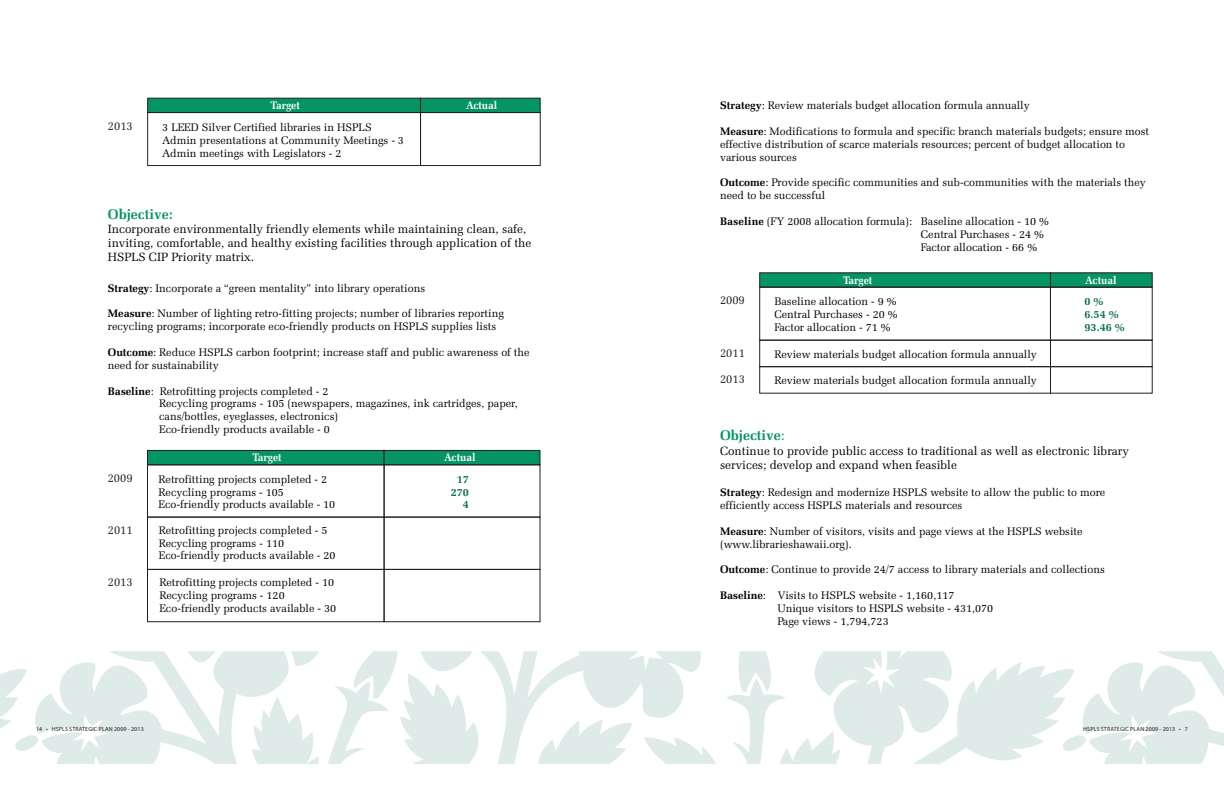
<style>
.page{position:relative;width:1224px;height:792px;background:#fff}
.page>*{position:absolute;margin:0;border:0;box-sizing:border-box;transform-origin:0 0}
.t1{font:700 14px "Zapf Elliptical 711 BT";color:#059466}
.t2{font:12px/14px "Zapf Elliptical 711 BT";color:#000}
.t3{font:12px/25.9px "Zapf Elliptical 711 BT";color:#231f20;scale:.94 1}
.t4{font:11px/12.8px "Zapf Elliptical 711 BT";color:#000}
.t5{font:700 11px "Zapf Elliptical 711 BT";color:#fff;scale:.94 1}
.t6{font:700 11px/12.9px "Zapf Elliptical 711 BT";color:#0a704f}
.t7{font:6px "Myriad Pro";letter-spacing:.02em;color:#231f20}
.s1{font-weight:700}
.s2{font-weight:400}
</style>
<div class="page">
<svg style="left:400px;top:651px;width:824px;height:113px;fill:#deebe8"></svg>
<svg style="left:0;top:651px;width:397px;height:113px"></svg>
<svg style="left:759px;top:272px;width:394px;height:16px;background:#0c8961"></svg>
<div style="left:759px;top:287px;width:292px;height:53px;border:1px solid #231f20"></div>
<div style="left:1050px;top:287px;width:102px;height:53px;border:1px solid #231f20"></div>
<div style="left:759px;top:340px;width:292px;height:27px;border:1px solid #231f20"></div>
<div style="left:1050px;top:340px;width:102px;height:27px;border:1px solid #231f20"></div>
<div style="left:759px;top:366px;width:292px;height:27px;border:1px solid #231f20"></div>
<div style="left:1050px;top:366px;width:102px;height:27px;border:1px solid #231f20"></div>
<div style="left:147px;top:112px;width:274px;height:54px;border:1px solid #231f20"></div>
<div style="left:420px;top:112px;width:120px;height:54px;border:1px solid #231f20"></div>
<svg style="left:147px;top:450px;width:393px;height:15px;background:#09855d"></svg>
<svg style="left:147px;top:98px;width:394px;height:15px;background:#09865e"></svg>
<div style="left:147px;top:517px;width:237px;height:53px;border:1px solid #231f20"></div>
<div style="left:147px;top:569px;width:237px;height:53px;border:1px solid #231f20"></div>
<div style="left:384px;top:517px;width:156px;height:53px;border:1px solid #231f20"></div>
<div style="left:384px;top:569px;width:156px;height:53px;border:1px solid #231f20"></div>
<p class="t5" style="left:271px;top:101px;width:33px">Target</p>
<p class="t3" style="left:108px;top:114px;width:28px">2013</p>
<p class="t4" style="left:162px;top:122px;width:243px">3 LEED Silver Certified libraries in HSPLS<br>Admin presentations at Community Meetings - 3<br>Admin meetings with Legislators - 2</p>
<p class="t1" style="left:108px;top:208px;width:66px">Objective:</p>
<p class="t5" style="left:466px;top:101px;width:34px">Actual</p>
<p class="t2" style="left:108px;top:223px;width:425px">Incorporate environmentally friendly elements while maintaining clean, safe, inviting, comfortable, and healthy existing facilities through application of the<br>HSPLS CIP Priority matrix.</p>
<p class="t4" style="left:108px;top:282px;width:319px"><span class="s1">Strategy</span>: Incorporate a “green mentality” into library operations</p>
<p class="t4" style="left:108px;top:308px;width:397px"><span class="s1">Measure</span>: Number of lighting retro-fitting projects; number of libraries reporting recycling programs; incorporate eco-friendly products on HSPLS supplies lists</p>
<p class="t4" style="left:108px;top:347px;width:423px"><span class="s1">Outcome</span>: Reduce HSPLS carbon footprint; increase staff and public awareness of the need for sustainability</p>
<p class="t4" style="left:159px;top:385px;width:360px;text-indent:-51px"><span class="s1">Baseline</span>: Retrofitting projects completed - 2<br>Recycling programs - 105 (newspapers, magazines, ink cartridges, paper, cans/bottles, eyeglasses, electronics)<br>Eco-friendly products available - 0</p>
<p class="t3" style="left:108px;top:466px;width:28px">2009</p>
<p class="t3" style="left:108px;top:518px;width:28px">2011</p>
<p class="t3" style="left:108px;top:570px;width:28px">2013</p>
<p class="t5" style="left:252px;top:453px;width:33px">Target</p>
<p class="t5" style="left:445px;top:453px;width:34px">Actual</p>
<p class="t4" style="left:159px;top:473px;width:178px">Retrofitting projects completed - 2<br>Recycling programs - 105<br>Eco-friendly products available - 10</p>
<p class="t6" style="left:451px;top:473px;width:20px;text-align:right">17<br>270<br>4</p>
<p class="t4" style="left:159px;top:525px;width:178px">Retrofitting projects completed - 5<br>Recycling programs - 110<br>Eco-friendly products available - 20</p>
<p class="t4" style="left:159px;top:577px;width:178px">Retrofitting projects completed - 10<br>Recycling programs - 120<br>Eco-friendly products available - 30</p>
<p class="t4" style="left:720px;top:100px;width:311px"><span class="s1">Strategy</span>: Review materials budget allocation formula annually</p>
<p class="t4" style="left:720px;top:126px;width:431px"><span class="s1">Measure</span>: Modifications to formula and specific branch materials budgets; ensure most effective distribution of scarce materials resources; percent of budget allocation to various sources</p>
<p class="t4" style="left:720px;top:177px;width:427px"><span class="s1">Outcome</span>: Provide specific communities and sub-communities with the materials they need to be successful</p>
<p class="t4" style="left:720px;top:216px;width:193px"><span class="s1">Baseline</span> (FY 2008 allocation formula):</p>
<p class="t4" style="left:921px;top:216px;width:130px">Baseline allocation - 10 %<br>Central Purchases - 24 %<br>Factor allocation - 66 %</p>
<p class="t3" style="left:720px;top:288px;width:28px">2009</p>
<p class="t3" style="left:720px;top:341px;width:28px">2011<br>2013</p>
<p class="t5" style="left:843px;top:275px;width:33px">Target</p>
<p class="t5" style="left:1086px;top:275px;width:34px">Actual</p>
<p class="t4" style="left:774px;top:296px;width:125px;text-align:justify">Baseline allocation - 9 % Central Purchases - 20 % Factor allocation - 71 %</p>
<p class="t6" style="left:1085px;top:296px;width:42px">0 %<br>6.54 %<br>93.46 %</p>
<p class="t4" style="left:774px;top:349px;width:264px">Review materials budget allocation formula annually</p>
<p class="t4" style="left:774px;top:375px;width:264px">Review materials budget allocation formula annually</p>
<p class="t1" style="left:720px;top:430px;width:66px">Objective<span class="s2">:</span></p>
<p class="t2" style="left:720px;top:445px;width:410px">Continue to provide public access to traditional as well as electronic library services; develop and expand when feasible</p>
<p class="t4" style="left:720px;top:487px;width:387px"><span class="s1">Strategy</span>: Redesign and modernize HSPLS website to allow the public to more efficiently access HSPLS materials and resources</p>
<p class="t4" style="left:720px;top:525px;width:364px"><span class="s1">Measure</span>: Number of visitors, visits and page views at the HSPLS website (www.librarieshawaii.org).</p>
<p class="t4" style="left:720px;top:564px;width:386px"><span class="s1">Outcome</span>: Continue to provide 24/7 access to library materials and collections</p>
<p class="t4" style="left:777px;top:590px;width:217px;text-indent:-57px"><span class="s1">Baseline</span>: Visits to HSPLS website - 1,160,117<br>Unique visitors to HSPLS website - 431,070<br>Page views - 1,794,723</p>
<p class="t7" style="left:36px;top:727px;width:109px">14 • HSPLS STRATEGIC PLAN 2009 - 2013</p>
<p class="t7" style="left:1083px;top:727px;width:106px">HSPLS STRATEGIC PLAN 2009 - 2013 • 7</p>
</div>
